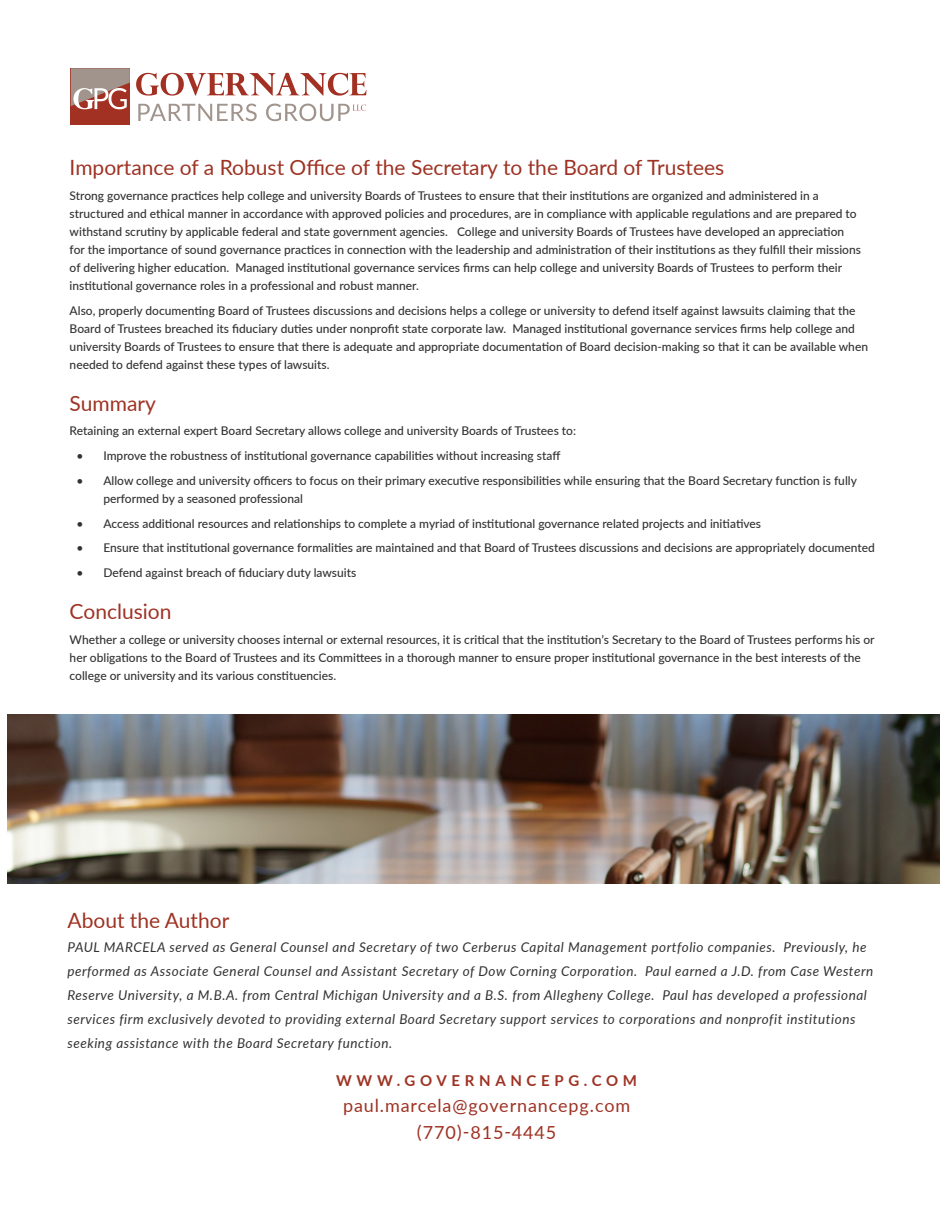
<style>
.page{position:relative;width:945px;height:1215px;background:#fff}
.page>*{position:absolute;margin:0;border:0;box-sizing:border-box;transform-origin:0 0}
.t1{font:21px "Lato";color:#9e3223}
.t2{font:18px "Lato";letter-spacing:.05em;color:#9e3223}
.t3{font:700 15px "Lato";letter-spacing:.31em;color:#9e3223}
.t4{font:italic 13.5px/24px "Lato";letter-spacing:.04em;color:#333233}
.t5{font:500 12px/18px "Lato";color:#333233}
</style>
<div class="page">
<div style="left:71px;top:68px;width:59px;height:56px;background:#a33123"></div>
<svg style="left:136px;top:73px;width:230px;height:23px"></svg>
<svg style="left:138px;top:104px;width:119px;height:17px"></svg>
<svg style="left:71px;top:68px;width:59px;height:41px"></svg>
<svg style="left:266px;top:104px;width:100px;height:17px"></svg>
<img style="left:8px;top:714px;width:931px;height:170px">
<p class="t1" style="left:70px;top:152px;width:656px">Importance of a Robust Office of the Secretary to the Board of Trustees</p>
<p class="t5" style="left:70px;top:186px;width:793px">Strong governance practices help college and university Boards of Trustees to ensure that their institutions are organized and administered in a structured and ethical manner in accordance with approved policies and procedures, are in compliance with applicable regulations and are prepared to withstand scrutiny by applicable federal and state government agencies. College and university Boards of Trustees have developed an appreciation for the importance of sound governance practices in connection with the leadership and administration of their institutions as they fulfill their missions of delivering higher education. Managed institutional governance services firms can help college and university Boards of Trustees to perform their institutional governance roles in a professional and robust manner.</p>
<p class="t5" style="left:70px;top:301px;width:800px">Also, properly documenting Board of Trustees discussions and decisions helps a college or university to defend itself against lawsuits claiming that the Board of Trustees breached its fiduciary duties under nonprofit state corporate law. Managed institutional governance services firms help college and university Boards of Trustees to ensure that there is adequate and appropriate documentation of Board decision-making so that it can be available when needed to defend against these types of lawsuits.</p>
<p class="t1" style="left:70px;top:388px;width:88px">Summary</p>
<p class="t5" style="left:70px;top:422px;width:508px">Retaining an external expert Board Secretary allows college and university Boards of Trustees to:</p>
<p class="t5" style="left:76px;top:446px;width:485px">• Improve the robustness of institutional governance capabilities without increasing staff</p>
<p class="t5" style="left:103px;top:471px;width:755px;text-indent:-27px">• Allow college and university officers to focus on their primary executive responsibilities while ensuring that the Board Secretary function is fully performed by a seasoned professional</p>
<p class="t5" style="left:76px;top:514px;width:686px">• Access additional resources and relationships to complete a myriad of institutional governance related projects and initiatives</p>
<p class="t5" style="left:76px;top:539px;width:800px">• Ensure that institutional governance formalities are maintained and that Board of Trustees discussions and decisions are appropriately documented</p>
<p class="t5" style="left:76px;top:563px;width:281px">• Defend against breach of fiduciary duty lawsuits</p>
<p class="t1" style="left:70px;top:596px;width:103px">Conclusion</p>
<p class="t5" style="left:70px;top:630px;width:807px">Whether a college or university chooses internal or external resources, it is critical that the institution’s Secretary to the Board of Trustees performs his or her obligations to the Board of Trustees and its Committees in a thorough manner to ensure proper institutional governance in the best interests of the college or university and its various constituencies.</p>
<p class="t1" style="left:68px;top:905px;width:163px">About the Author</p>
<p class="t4" style="left:68px;top:935px;width:807px">PAUL MARCELA served as General Counsel and Secretary of two Cerberus Capital Management portfolio companies. Previously, he performed as Associate General Counsel and Assistant Secretary of Dow Corning Corporation. Paul earned a J.D. from Case Western Reserve University, a M.B.A. from Central Michigan University and a B.S. from Allegheny College. Paul has developed a professional services firm exclusively devoted to providing external Board Secretary support services to corporations and nonprofit institutions seeking assistance with the Board Secretary function.</p>
<p class="t3" style="left:336px;top:1070px;width:302px">WWW.GOVERNANCEPG.COM</p>
<p class="t2" style="left:343px;top:1093px;width:289px">paul.marcela@governancepg.com</p>
<p class="t2" style="left:417px;top:1119px;width:141px">(770)-815-4445</p>
</div>
